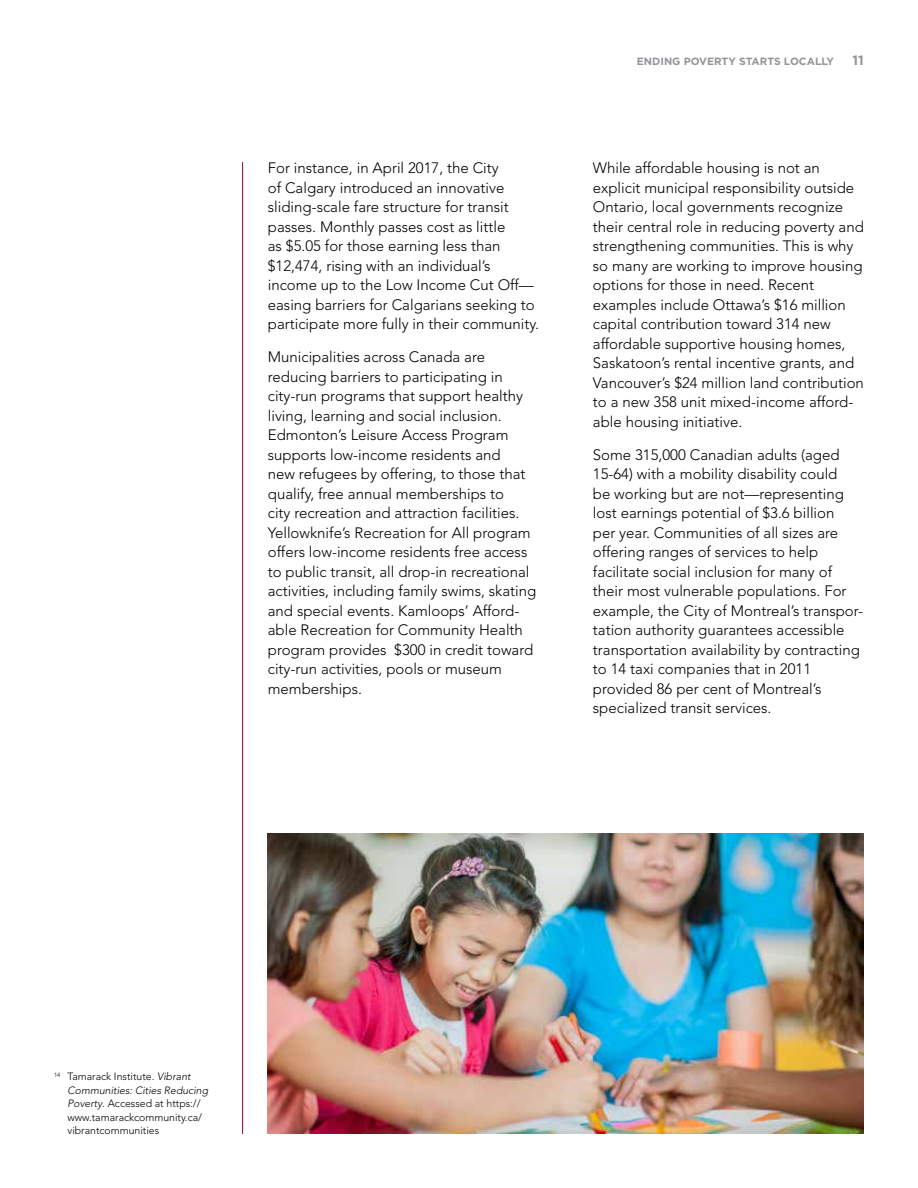
<style>
.page{position:relative;width:918px;height:1188px;background:#fff}
.page>*{position:absolute;margin:0;border:0;box-sizing:border-box;transform-origin:0 0}
.Copy{font:300 15px/19.5px "Avenir";color:#000}
.t1{font:700 13.5px "Gotham";color:#939598}
.Footnote{font:italic 300 10.5px/13.5px "Avenir";color:#000}
.t2{font:300 10.5px/13.5px "Avenir";color:#000}
.t3{font:700 10.5px "Gotham";color:#939598}
.s1{font-style:normal}
</style>
<div class="page">
<hr style="left:242px;top:162px;width:1px;height:972px;background:#860038">
<img style="left:268px;top:834px;width:596px;height:300px">
<p class="Copy" style="left:268px;top:158px;width:273px">For instance, in April 2017, the City<br>of Calgary introduced an innovative sliding-scale fare structure for transit passes. Monthly passes cost as little<br>as $5.05 for those earning less than $12,474, rising with an individual’s income up to the Low Income Cut Off— easing barriers for Calgarians seeking to participate more fully in their community.</p>
<p class="Copy" style="left:268px;top:347px;width:270px">Municipalities across Canada are reducing barriers to participating in city-run programs that support healthy living, learning and social inclusion.<br>Edmonton’s Leisure Access Program supports low-income residents and<br>new refugees by offering, to those that qualify, free annual memberships to<br>city recreation and attraction facilities.<br>Yellowknife’s Recreation for All program offers low-income residents free access to public transit, all drop-in recreational activities, including family swims, skating and special events. Kamloops’ Afford&shy;able Recreation for Community Health program provides $300 in credit toward city-run activities, pools or museum memberships.</p>
<p class="t3" style="left:637px;top:55px;width:199px">ENDING POVERTY STARTS LOCALLY</p>
<p class="t1" style="left:853px;top:53px;width:13px">11</p>
<p class="Copy" style="left:593px;top:158px;width:273px">While affordable housing is not an explicit municipal responsibility outside Ontario, local governments recognize their central role in reducing poverty and strengthening communities. This is why so many are working to improve housing options for those in need. Recent examples include Ottawa’s $16 million capital contribution toward 314 new affordable supportive housing homes, Saskatoon’s rental incentive grants, and Vancouver’s $24 million land contribution to a new 358 unit mixed-income afford&shy;able housing initiative.</p>
<p class="Copy" style="left:593px;top:445px;width:272px">Some 315,000 Canadian adults (aged 15-64) with a mobility disability could<br>be working but are not—representing lost earnings potential of $3.6 billion<br>per year. Communities of all sizes are offering ranges of services to help facilitate social inclusion for many of their most vulnerable populations. For example, the City of Montreal’s transpor&shy;tation authority guarantees accessible transportation availability by contracting to 14 taxi companies that in 2011 provided 86 per cent of Montreal’s specialized transit services.</p>
<p class="Footnote" style="left:68px;top:1070px;width:142px;text-indent:-14px"><sup>14</sup> <span class="s1">Tamarack Institute.</span> Vibrant<br>Communities: Cities Reducing<br>Poverty<span class="s1">. Accessed at https://</span></p>
<p class="t2" style="left:68px;top:1110px;width:136px">www.tamarackcommunity.ca/ vibrantcommunities</p>
</div>
